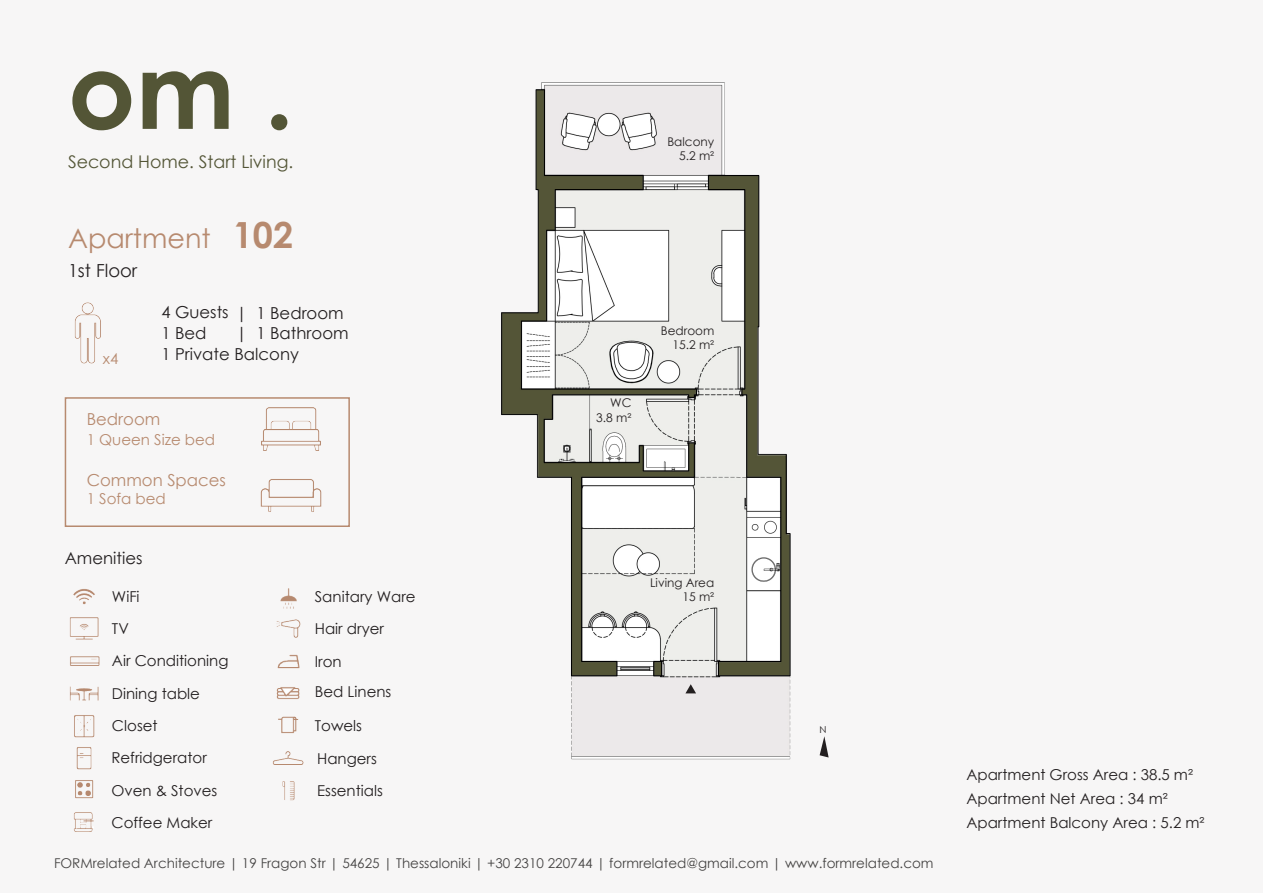
<style>
.page{position:relative;width:1263px;height:893px;background:#f7f6f6}
.page>*{position:absolute;margin:0;border:0;box-sizing:border-box;transform-origin:0 0}
.t1{font:700 105.6px "Century Gothic";color:#535536}
.t2{font:700 36px "Century Gothic";color:#b78a6f}
.t3{font:27px "Century Gothic";color:#b78a6f}
.t4{font:18px "Century Gothic";color:#231f20}
.t5{font:17.4px "Century Gothic";color:#535536}
.t6{font:16.5px "Century Gothic";color:#231f20}
.t7{font:16.5px "Century Gothic";color:#b78a6f}
.t8{font:15px "Century Gothic";color:#231f20}
.t9{font:15px "Century Gothic";color:#b78a6f}
.t10{font:13.5px "Century Gothic";color:#000}
.t11{font:12px "Century Gothic";color:#231f20}
.t12{font:9.6px "Century Gothic";color:#231f20}
</style>
<div class="page">
<img style="left:501px;top:82px;width:328px;height:678px">
<svg style="left:820px;top:736px;width:9px;height:21px"></svg>
<img style="left:261px;top:407px;width:60px;height:44px">
<img style="left:260px;top:479px;width:62px;height:33px">
<div style="left:65px;top:397px;width:285px;height:130px;border:2px solid #b78a6f"></div>
<img style="left:73px;top:589px;width:22px;height:16px">
<img style="left:69px;top:617px;width:30px;height:23px">
<img style="left:70px;top:656px;width:30px;height:10px">
<img style="left:74px;top:715px;width:21px;height:23px">
<img style="left:272px;top:751px;width:32px;height:14px">
<img style="left:76px;top:747px;width:16px;height:23px">
<img style="left:75px;top:780px;width:19px;height:19px">
<img style="left:276px;top:623px;width:25px;height:13px">
<img style="left:277px;top:636px;width:23px;height:33px">
<img style="left:69px;top:686px;width:30px;height:15px">
<img style="left:276px;top:588px;width:25px;height:35px">
<img style="left:73px;top:812px;width:21px;height:20px">
<img style="left:276px;top:687px;width:24px;height:12px">
<img style="left:278px;top:716px;width:21px;height:18px">
<img style="left:282px;top:781px;width:13px;height:20px">
<img style="left:74px;top:302px;width:27px;height:62px">
<svg style="left:685px;top:684px;width:11px;height:9px"></svg>
<p class="t1" style="left:68px;top:10px;width:227px">om .</p>
<p class="t5" style="left:68px;top:150px;width:227px">Second Home. Start Living.</p>
<p class="t3" style="left:68px;top:219px;width:144px">Apartment</p>
<p class="t4" style="left:68px;top:258px;width:71px">1st Floor</p>
<p class="t2" style="left:233px;top:207px;width:62px">102</p>
<p class="t6" style="left:161px;top:301px;width:69px">4 Guests</p>
<p class="t6" style="left:236px;top:302px;width:109px">| 1 Bedroom</p>
<p class="t6" style="left:161px;top:322px;width:47px">1 Bed</p>
<p class="t6" style="left:236px;top:322px;width:114px">| 1 Bathroom</p>
<p class="t9" style="left:103px;top:348px;width:17px">x4</p>
<p class="t6" style="left:161px;top:343px;width:139px">1 Private Balcony</p>
<p class="t7" style="left:87px;top:407px;width:75px">Bedroom</p>
<p class="t9" style="left:87px;top:429px;width:130px">1 Queen Size bed</p>
<p class="t7" style="left:87px;top:468px;width:141px">Common Spaces</p>
<p class="t9" style="left:87px;top:488px;width:81px">1 Sofa bed</p>
<p class="t6" style="left:65px;top:547px;width:79px">Amenities</p>
<p class="t8" style="left:112px;top:586px;width:29px">WiFi</p>
<p class="t8" style="left:112px;top:618px;width:18px">TV</p>
<p class="t8" style="left:112px;top:651px;width:118px">Air Conditioning</p>
<p class="t8" style="left:315px;top:586px;width:102px">Sanitary Ware</p>
<p class="t8" style="left:315px;top:618px;width:71px">Hair dryer</p>
<p class="t8" style="left:315px;top:651px;width:28px">Iron</p>
<p class="t8" style="left:112px;top:683px;width:90px">Dining table</p>
<p class="t8" style="left:315px;top:681px;width:78px">Bed Linens</p>
<p class="t8" style="left:112px;top:715px;width:47px">Closet</p>
<p class="t8" style="left:315px;top:715px;width:49px">Towels</p>
<p class="t8" style="left:111px;top:747px;width:97px">Refridgerator</p>
<p class="t8" style="left:317px;top:748px;width:61px">Hangers</p>
<p class="t8" style="left:317px;top:780px;width:67px">Essentials</p>
<p class="t8" style="left:111px;top:780px;width:107px">Oven &amp; Stoves</p>
<p class="t8" style="left:111px;top:812px;width:102px">Coffee Maker</p>
<p class="t11" style="left:667px;top:133px;width:48px">Balcony</p>
<p class="t11" style="left:679px;top:147px;width:37px">5.2 m²</p>
<p class="t11" style="left:610px;top:395px;width:23px">WC</p>
<p class="t11" style="left:596px;top:409px;width:37px">3.8 m²</p>
<p class="t11" style="left:661px;top:322px;width:55px">Bedroom</p>
<p class="t11" style="left:672px;top:336px;width:43px">15.2 m²</p>
<p class="t11" style="left:650px;top:574px;width:66px">Living Area</p>
<p class="t11" style="left:682px;top:589px;width:33px">15 m²</p>
<p class="t12" style="left:820px;top:722px;width:9px">N</p>
<p class="t10" style="left:54px;top:854px;width:881px">FORMrelated Architecture | 19 Fragon Str | 54625 | Thessaloniki | +30 2310 220744 | formrelated@gmail.com | www.formrelated.com</p>
<p class="t8" style="left:966px;top:764px;width:228px">Apartment Gross Area : 38.5 m²</p>
<p class="t8" style="left:966px;top:788px;width:203px">Apartment Net Area : 34 m²</p>
<p class="t8" style="left:966px;top:812px;width:240px">Apartment Balcony Area : 5.2 m²</p>
</div>
